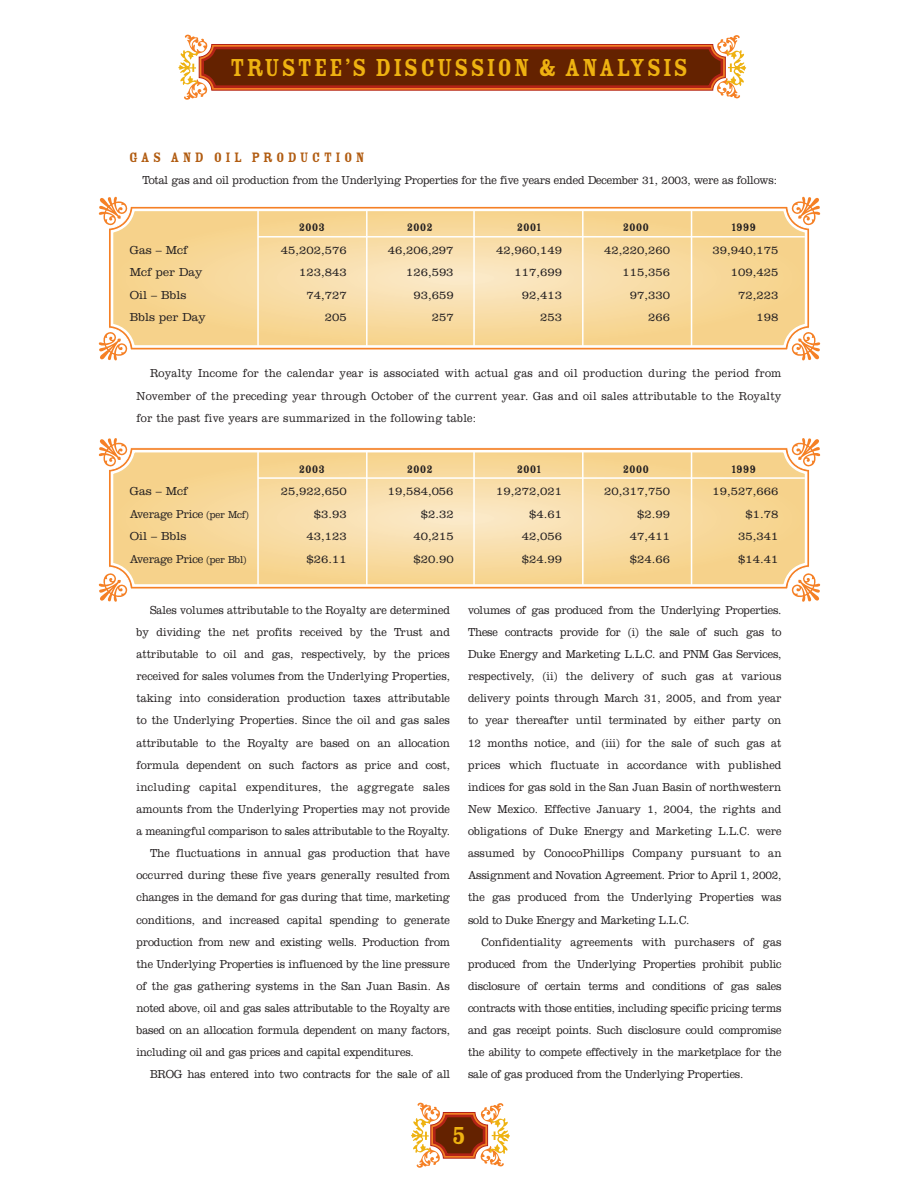
<style>
.page{position:relative;width:918px;height:1188px;background:#fff}
.page>*{position:absolute;margin:0;border:0;box-sizing:border-box;transform-origin:0 0}
.t1{font:65.4px "Fleurons";color:#eeb211}
.t2{font:63.6px "Fleurons";color:#eeb211}
.t3{font:27px "Rosewood Fill";letter-spacing:.055em;color:#eeb211}
.t4{font:15px "Rosewood Fill";letter-spacing:.22em;color:#b15c11}
.t5{font:300 12px/22.2px "Clarendon";color:#231f20;text-align:justify;scale:.9 1}
.t6{font:300 12px "Clarendon";letter-spacing:-.02em;color:#231f20;scale:.9 1}
.t7{font:300 12px "Clarendon";color:#231f20}
.t8{font:300 12px "Clarendon";letter-spacing:.025em;color:#231f20;scale:.9 1}
.t9{font:12px "Rosewood Fill";color:#231f20}
.t10{font:300 12px "Clarendon";letter-spacing:-.02em;color:#231f20;scale:.93 1}
.s1{font-size:10.5px}
</style>
<div class="page">
<svg style="left:99px;top:196px;width:27px;height:28px"></svg>
<svg style="left:99px;top:333px;width:27px;height:28px"></svg>
<svg style="left:792px;top:332px;width:28px;height:29px"></svg>
<svg style="left:793px;top:196px;width:28px;height:29px"></svg>
<svg style="left:108px;top:205px;width:702px;height:146px"></svg>
<svg style="left:109px;top:207px;width:700px;height:142px;background:#f7d79d"></svg>
<hr style="left:258px;top:236px;width:547px;height:2px;background:#fff">
<hr style="left:691px;top:211px;width:1px;height:135px;background:#fff">
<hr style="left:582px;top:211px;width:2px;height:135px;background:#fff">
<hr style="left:473px;top:211px;width:2px;height:135px;background:#fff">
<hr style="left:366px;top:211px;width:2px;height:135px;background:#fff">
<hr style="left:257px;top:211px;width:2px;height:135px;background:#fff">
<svg style="left:99px;top:438px;width:27px;height:28px"></svg>
<svg style="left:99px;top:574px;width:28px;height:28px"></svg>
<svg style="left:792px;top:574px;width:28px;height:28px"></svg>
<svg style="left:793px;top:438px;width:28px;height:28px"></svg>
<svg style="left:108px;top:447px;width:702px;height:143px"></svg>
<svg style="left:109px;top:449px;width:700px;height:140px;background:#f7d89d"></svg>
<hr style="left:258px;top:477px;width:547px;height:2px;background:#fff">
<hr style="left:691px;top:452px;width:1px;height:133px;background:#fff">
<hr style="left:582px;top:452px;width:2px;height:133px;background:#fff">
<hr style="left:473px;top:452px;width:2px;height:133px;background:#fff">
<hr style="left:366px;top:452px;width:2px;height:133px;background:#fff">
<hr style="left:257px;top:452px;width:2px;height:133px;background:#fff">
<svg style="left:198px;top:44px;width:528px;height:47px;background:#7f2f0d"></svg>
<svg style="left:430px;top:1112px;width:59px;height:47px"></svg>
<h2 class="t2" style="left:238px;top:37px;width:64px;rotate:90deg">P</h2>
<h1 class="t1" style="left:685px;top:100px;width:66px;rotate:-90deg">P</h1>
<h3 class="t3" style="left:230px;top:58px;width:460px">TRUSTEE’S DISCUSSION &amp; ANALYSIS</h3>
<p class="t4" style="left:129px;top:152px;width:237px">GAS AND OIL PRODUCTION</p>
<p class="t5" style="left:142px;top:171px;width:707px">Total gas and oil production from the Underlying Properties for the five years ended December 31, 2003, were as follows:</p>
<p class="t9" style="left:299px;top:224px;width:28px">2003</p>
<p class="t9" style="left:407px;top:224px;width:27px">2002</p>
<p class="t9" style="left:517px;top:224px;width:26px">2001</p>
<p class="t9" style="left:623px;top:224px;width:28px">2000</p>
<p class="t9" style="left:731px;top:224px;width:26px">1999</p>
<p class="t7" style="left:130px;top:246px;width:60px">Gas – Mcf</p>
<p class="t7" style="left:281px;top:246px;width:67px">45,202,576</p>
<p class="t7" style="left:388px;top:246px;width:67px">46,206,297</p>
<p class="t7" style="left:496px;top:246px;width:67px">42,960,149</p>
<p class="t7" style="left:604px;top:246px;width:67px">42,220,260</p>
<p class="t7" style="left:712px;top:246px;width:67px">39,940,175</p>
<p class="t7" style="left:130px;top:269px;width:74px">Mcf per Day</p>
<p class="t7" style="left:299px;top:269px;width:49px">123,843</p>
<p class="t7" style="left:406px;top:269px;width:49px">126,593</p>
<p class="t7" style="left:515px;top:269px;width:49px">117,699</p>
<p class="t7" style="left:623px;top:269px;width:49px">115,356</p>
<p class="t7" style="left:731px;top:269px;width:49px">109,425</p>
<p class="t7" style="left:130px;top:291px;width:58px">Oil – Bbls</p>
<p class="t7" style="left:306px;top:291px;width:42px">74,727</p>
<p class="t7" style="left:413px;top:291px;width:42px">93,659</p>
<p class="t7" style="left:522px;top:291px;width:42px">92,413</p>
<p class="t7" style="left:630px;top:291px;width:42px">97,330</p>
<p class="t7" style="left:738px;top:291px;width:42px">72,223</p>
<p class="t7" style="left:130px;top:314px;width:78px">Bbls per Day</p>
<p class="t7" style="left:325px;top:314px;width:23px">205</p>
<p class="t7" style="left:432px;top:314px;width:23px">257</p>
<p class="t7" style="left:540px;top:314px;width:23px">253</p>
<p class="t7" style="left:648px;top:314px;width:23px">266</p>
<p class="t7" style="left:756px;top:314px;width:23px">198</p>
<p class="t5" style="left:137px;top:363px;width:718px;text-indent:14px">Royalty Income for the calendar year is associated with actual gas and oil production during the period from November of the preceding year through October of the current year. Gas and oil sales attributable to the Royalty for the past five years are summarized in the following table:</p>
<p class="t9" style="left:299px;top:465px;width:28px">2003</p>
<p class="t9" style="left:407px;top:465px;width:27px">2002</p>
<p class="t9" style="left:517px;top:465px;width:26px">2001</p>
<p class="t9" style="left:623px;top:465px;width:28px">2000</p>
<p class="t9" style="left:731px;top:465px;width:26px">1999</p>
<p class="t7" style="left:130px;top:487px;width:60px">Gas – Mcf</p>
<p class="t7" style="left:281px;top:487px;width:67px">25,922,650</p>
<p class="t7" style="left:388px;top:487px;width:67px">19,584,056</p>
<p class="t7" style="left:496px;top:487px;width:67px">19,272,021</p>
<p class="t7" style="left:604px;top:487px;width:67px">20,317,750</p>
<p class="t7" style="left:712px;top:487px;width:67px">19,527,666</p>
<p class="t10" style="left:130px;top:510px;width:129px">Average Price <span class="s1">(per Mcf)</span></p>
<p class="t7" style="left:314px;top:510px;width:34px">$3.93</p>
<p class="t7" style="left:421px;top:510px;width:34px">$2.32</p>
<p class="t7" style="left:529px;top:510px;width:34px">$4.61</p>
<p class="t7" style="left:637px;top:510px;width:34px">$2.99</p>
<p class="t7" style="left:745px;top:510px;width:34px">$1.78</p>
<p class="t7" style="left:130px;top:532px;width:58px">Oil – Bbls</p>
<p class="t7" style="left:306px;top:532px;width:42px">43,123</p>
<p class="t7" style="left:413px;top:532px;width:42px">40,215</p>
<p class="t7" style="left:522px;top:532px;width:42px">42,056</p>
<p class="t7" style="left:630px;top:532px;width:42px">47,411</p>
<p class="t7" style="left:738px;top:532px;width:42px">35,341</p>
<p class="t10" style="left:130px;top:555px;width:127px">Average Price <span class="s1">(per Bbl)</span></p>
<p class="t7" style="left:306px;top:555px;width:42px">$26.11</p>
<p class="t7" style="left:413px;top:555px;width:42px">$20.90</p>
<p class="t7" style="left:522px;top:555px;width:42px">$24.99</p>
<p class="t7" style="left:630px;top:555px;width:42px">$24.66</p>
<p class="t7" style="left:738px;top:555px;width:42px">$14.41</p>
<p class="t5" style="left:150px;top:600px;width:335px">Sales volumes attributable to the Royalty are determined</p>
<p class="t5" style="left:137px;top:622px;width:350px">by dividing the net profits received by the Trust and</p>
<p class="t5" style="left:137px;top:644px;width:350px">attributable to oil and gas, respectively, by the prices</p>
<p class="t5" style="left:137px;top:666px;width:350px">received for sales volumes from the Underlying Properties,</p>
<p class="t5" style="left:137px;top:689px;width:350px">taking into consideration production taxes attributable</p>
<p class="t5" style="left:137px;top:711px;width:350px">to the Underlying Properties. Since the oil and gas sales</p>
<p class="t5" style="left:137px;top:733px;width:350px">attributable to the Royalty are based on an allocation</p>
<p class="t5" style="left:137px;top:755px;width:350px">formula dependent on such factors as price and cost,</p>
<p class="t8" style="left:137px;top:783px;width:350px">including capital expenditures, the aggregate sales</p>
<p class="t5" style="left:137px;top:799px;width:350px">amounts from the Underlying Properties may not provide</p>
<p class="t6" style="left:137px;top:827px;width:350px">a meaningful comparison to sales attributable to the Royalty.</p>
<p class="t5" style="left:150px;top:843px;width:335px">The fluctuations in annual gas production that have</p>
<p class="t5" style="left:137px;top:866px;width:350px">occurred during these five years generally resulted from</p>
<p class="t6" style="left:137px;top:893px;width:350px">changes in the demand for gas during that time, marketing</p>
<p class="t5" style="left:137px;top:910px;width:350px">conditions, and increased capital spending to generate</p>
<p class="t6" style="left:137px;top:938px;width:350px">production from new and existing wells. Production from</p>
<p class="t5" style="left:137px;top:954px;width:350px">the Underlying Properties is influenced by the line pressure</p>
<p class="t5" style="left:137px;top:976px;width:350px">of the gas gathering systems in the San Juan Basin. As</p>
<p class="t6" style="left:137px;top:1004px;width:350px">noted above, oil and gas sales attributable to the Royalty are</p>
<p class="t6" style="left:137px;top:1026px;width:350px">based on an allocation formula dependent on many factors,</p>
<p class="t6" style="left:137px;top:1048px;width:310px">including oil and gas prices and capital expenditures.</p>
<p class="t6" style="left:150px;top:1071px;width:335px">BROG has entered into two contracts for the sale of all</p>
<p class="t5" style="left:468px;top:600px;width:350px">volumes of gas produced from the Underlying Properties.<br>These contracts provide for (i) the sale of such gas to Duke Energy and Marketing L.L.C. and PNM Gas Services, respectively, (ii) the delivery of such gas at various delivery points through March 31, 2005, and from year to year thereafter until terminated by either party on 12 months notice, and (iii) for the sale of such gas at prices which fluctuate in accordance with published indices for gas sold in the San Juan Basin of northwestern New Mexico. Effective January 1, 2004, the rights and obligations of Duke Energy and Marketing L.L.C. were assumed by ConocoPhillips Company pursuant to an Assignment and Novation Agreement. Prior to April 1, 2002, the gas produced from the Underlying Properties was sold to Duke Energy and Marketing L.L.C.</p>
<p class="t5" style="left:468px;top:932px;width:350px;text-indent:14px">Confidentiality agreements with purchasers of gas produced from the Underlying Properties prohibit public disclosure of certain terms and conditions of gas sales contracts with those entities, including specific pricing terms and gas receipt points. Such disclosure could compromise the ability to compete effectively in the marketplace for the sale of gas produced from the Underlying Properties.</p>
<h2 class="t2" style="left:470px;top:1105px;width:64px;rotate:90deg">P</h2>
<h3 class="t3" style="left:451px;top:1126px;width:16px">5</h3>
<h1 class="t1" style="left:449px;top:1168px;width:66px;rotate:-90deg">P</h1>
</div>
